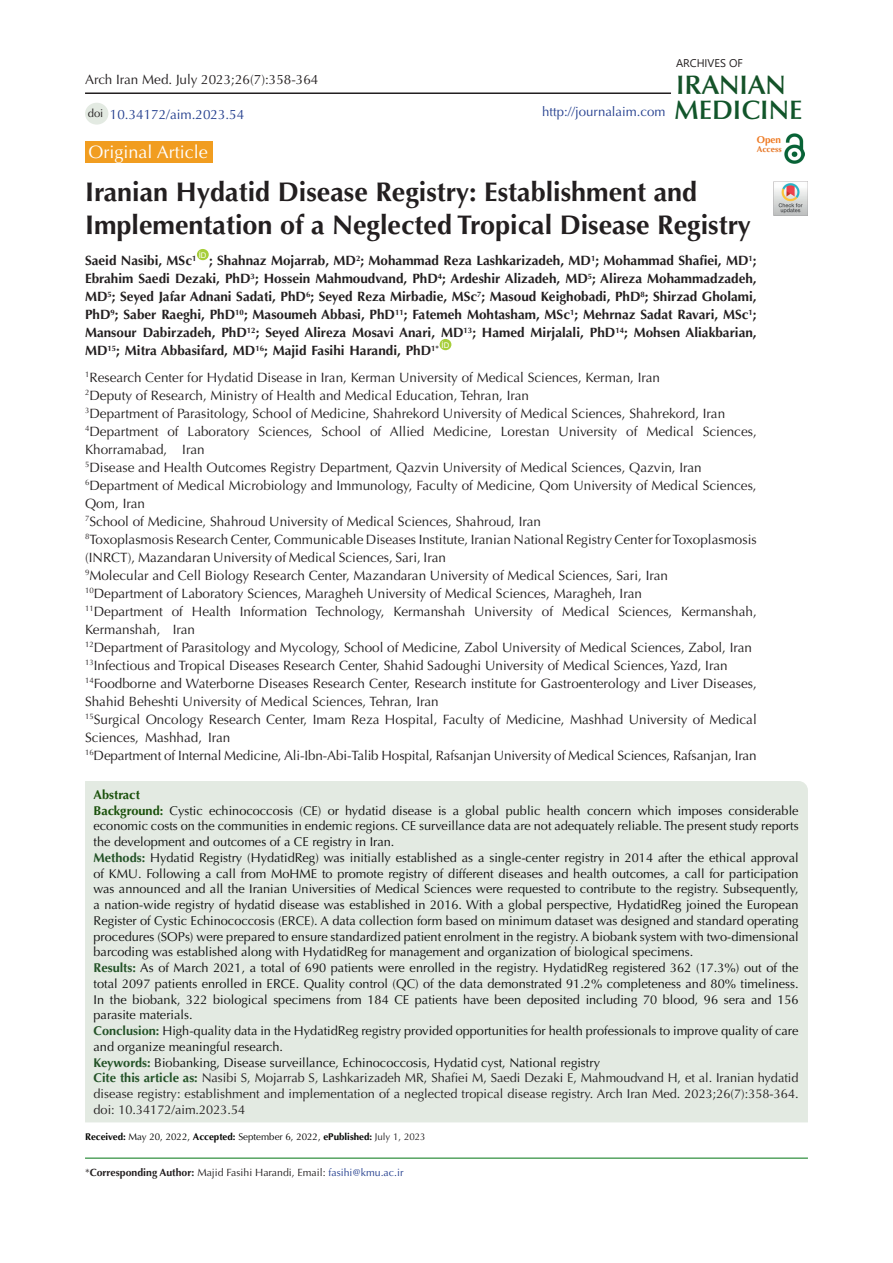
<style>
.page{position:relative;width:893px;height:1263px;background:#fff}
.page>*{position:absolute;margin:0;border:0;box-sizing:border-box;transform-origin:0 0}
.t1{font:700 27px/33px "Optima LT Std";color:#231f20}
.t2{font:600 26.85px "Optima LT Std";color:#11552a}
.t3{font:600 26.85px "Optima LT Std";color:#145228}
.t4{font:18px "Optima LT Std";color:#fff}
.t5{font:13.5px/18px "Optima LT Std";color:#231f20}
.t6{font:700 13.5px/18px "Optima LT Std";color:#231f20;text-align:justify}
.t7{font:13.5px "Optima LT Std";color:#25408f}
.t8{font:13.2px "Optima LT Std";color:#25408f}
.t9{font:12.75px/15.8px "Optima LT Std";color:#0d0d0d;text-align:justify}
.t10{font:12.75px/15.8px "Optima LT Std";color:#231f20;text-align:justify}
.t11{font:700 12.75px "Optima LT Std";color:#19500a}
.t12{font:11.25px "Optima LT Std";color:#231f20}
.t13{font:11.1px "Segoe UI";color:#231f20}
.t14{font:10.5px "Optima LT Std";color:#231f20}
.t15{font:700 9.9px "Optima LT Std";color:#ee7a23}
.t16{font:700 9.75px "Optima LT Std";color:#040503}
.t17{font:700 8.4px "Optima LT Std";color:#e67625}
.t18{font:7.8px "Arial";color:#fff}
.s1{font-weight:700;color:#19500a}
.s2{font-weight:700;color:#235227}
.s3{font-weight:400}
.s4{font-weight:400;color:#231f20}
.s5{font-weight:700}
.s6{color:#25408f}
</style>
<div class="page">
<hr style="left:85px;top:1158px;width:723px;height:1px;background:#007513">
<div style="left:85px;top:141px;width:128px;height:22px;background:#f19d20"></div>
<div style="left:197px;top:249px;width:12px;height:11px;background:#a6ce39;border-radius:50%"></div>
<div style="left:440px;top:339px;width:11px;height:11px;background:#a6ce39;border-radius:50%"></div>
<div style="left:85px;top:781px;width:723px;height:341px;background:#e3eae2"></div>
<div style="left:85px;top:103px;width:23px;height:22px;background:#e3eae2;border-radius:50%"></div>
<hr style="left:85px;top:92px;width:586px;height:2px;background:#231f20">
<img style="left:785px;top:133px;width:19px;height:31px">
<img style="left:774px;top:182px;width:34px;height:34px">
<p class="t13" style="left:676px;top:52px;width:68px">ARCHIVES OF</p>
<p class="t3" style="left:676px;top:69px;width:111px">IRANIAN</p>
<p class="t2" style="left:674px;top:94px;width:130px">MEDICINE</p>
<p class="t15" style="left:757px;top:134px;width:26px">Open</p>
<p class="t17" style="left:757px;top:144px;width:26px">Access</p>
<p class="t5" style="left:85px;top:71px;width:235px">Arch Iran Med. July 2023;26(7):358-364</p>
<p class="t8" style="left:542px;top:104px;width:125px">http://journalaim.com</p>
<p class="t12" style="left:88px;top:106px;width:17px">doi</p>
<p class="t7" style="left:110px;top:106px;width:136px">10.34172/aim.2023.54</p>
<p class="t4" style="left:89px;top:141px;width:121px">Original Article</p>
<p class="t1" style="left:85px;top:176px;width:668px">Iranian Hydatid Disease Registry: Establishment and<br>Implementation of a Neglected Tropical Disease Registry</p>
<p class="t6" style="left:85px;top:252px;width:113px">Saeid Nasibi, MSc<sup>1</sup></p>
<p class="t18" style="left:199px;top:250px;width:9px">ID</p>
<p class="t6" style="left:85px;top:252px;width:673px;text-indent:124px">; Shahnaz Mojarrab, MD<sup>2</sup>; Mohammad Reza Lashkarizadeh, MD<sup>1</sup>; Mohammad Shafiei, MD<sup>1</sup>; Ebrahim Saedi Dezaki, PhD<sup>3</sup>; Hossein Mahmoudvand, PhD<sup>4</sup>; Ardeshir Alizadeh, MD<sup>5</sup>; Alireza Mohammadzadeh, MD<sup>5</sup>; Seyed Jafar Adnani Sadati, PhD<sup>6</sup>; Seyed Reza Mirbadie, MSc<sup>7</sup>; Masoud Keighobadi, PhD<sup>8</sup>; Shirzad Gholami, PhD<sup>9</sup>; Saber Raeghi, PhD<sup>10</sup>; Masoumeh Abbasi, PhD<sup>11</sup>; Fatemeh Mohtasham, MSc<sup>1</sup>; Mehrnaz Sadat Ravari, MSc<sup>1</sup>; Mansour Dabirzadeh, PhD<sup>12</sup>; Seyed Alireza Mosavi Anari, MD<sup>13</sup>; Hamed Mirjalali, PhD<sup>14</sup>; Mohsen Aliakbarian, MD<sup>15</sup>; Mitra Abbasifard, MD<sup>16</sup>; Majid Fasihi Harandi, PhD<sup>1*</sup></p>
<p class="t18" style="left:441px;top:340px;width:9px">ID</p>
<p class="t5" style="left:85px;top:368px;width:576px"><sup>1</sup>Research Center for Hydatid Disease in Iran, Kerman University of Medical Sciences, Kerman, Iran</p>
<p class="t5" style="left:85px;top:386px;width:445px"><sup>2</sup>Deputy of Research, Ministry of Health and Medical Education, Tehran, Iran</p>
<p class="t5" style="left:85px;top:404px;width:642px"><sup>3</sup>Department of Parasitology, School of Medicine, Shahrekord University of Medical Sciences, Shahrekord, Iran</p>
<p class="t5" style="left:85px;top:422px;width:673px"><sup>4</sup>Department of Laboratory Sciences, School of Allied Medicine, Lorestan University of Medical Sciences,<br>Khorramabad, Iran</p>
<p class="t5" style="left:85px;top:458px;width:618px"><sup>5</sup>Disease and Health Outcomes Registry Department, Qazvin University of Medical Sciences, Qazvin, Iran</p>
<p class="t5" style="left:85px;top:476px;width:673px"><sup>6</sup>Department of Medical Microbiology and Immunology, Faculty of Medicine, Qom University of Medical Sciences,<br>Qom, Iran</p>
<p class="t5" style="left:85px;top:512px;width:458px"><sup>7</sup>School of Medicine, Shahroud University of Medical Sciences, Shahroud, Iran</p>
<p class="t5" style="left:85px;top:530px;width:673px"><sup>8</sup>Toxoplasmosis Research Center, Communicable Diseases Institute, Iranian National Registry Center for Toxoplasmosis (INRCT), Mazandaran University of Medical Sciences, Sari, Iran</p>
<p class="t5" style="left:85px;top:566px;width:584px"><sup>9</sup>Molecular and Cell Biology Research Center, Mazandaran University of Medical Sciences, Sari, Iran</p>
<p class="t5" style="left:85px;top:584px;width:558px"><sup>10</sup>Department of Laboratory Sciences, Maragheh University of Medical Sciences, Maragheh, Iran</p>
<p class="t5" style="left:85px;top:602px;width:673px"><sup>11</sup>Department of Health Information Technology, Kermanshah University of Medical Sciences, Kermanshah,<br>Kermanshah, Iran</p>
<p class="t5" style="left:85px;top:638px;width:669px"><sup>12</sup>Department of Parasitology and Mycology, School of Medicine, Zabol University of Medical Sciences, Zabol, Iran</p>
<p class="t5" style="left:85px;top:656px;width:644px"><sup>13</sup>Infectious and Tropical Diseases Research Center, Shahid Sadoughi University of Medical Sciences, Yazd, Iran</p>
<p class="t5" style="left:85px;top:674px;width:673px"><sup>14</sup>Foodborne and Waterborne Diseases Research Center, Research institute for Gastroenterology and Liver Diseases,<br>Shahid Beheshti University of Medical Sciences, Tehran, Iran</p>
<p class="t5" style="left:85px;top:710px;width:673px"><sup>15</sup>Surgical Oncology Research Center, Imam Reza Hospital, Faculty of Medicine, Mashhad University of Medical<br>Sciences, Mashhad, Iran</p>
<p class="t5" style="left:85px;top:746px;width:673px"><sup>16</sup>Department of Internal Medicine, Ali-Ibn-Abi-Talib Hospital, Rafsanjan University of Medical Sciences, Rafsanjan, Iran</p>
<p class="t11" style="left:94px;top:787px;width:48px">Abstract</p>
<p class="t9" style="left:94px;top:803px;width:707px"><span class="s1">Background:</span> Cystic echinococcosis (CE) or hydatid disease is a global public health concern which imposes considerable economic costs on the communities in endemic regions. CE surveillance data are not adequately reliable. The present study reports the development and outcomes of a CE registry in Iran.</p>
<p class="t9" style="left:94px;top:850px;width:707px"><span class="s2">Methods:</span> Hydatid Registry (HydatidReg) was initially established as a single-center registry in 2014 after the ethical approval of KMU. Following a call from MoHME to promote registry of different diseases and health outcomes, a call for participation was announced and all the Iranian Universities of Medical Sciences were requested to contribute to the registry. Subsequently, a nation-wide registry of hydatid disease was established in 2016. With a global perspective, HydatidReg joined the European Register of Cystic Echinococcosis (ERCE). A data collection form based on minimum dataset was designed and standard operating procedures (SOPs) were prepared to ensure standardized patient enrolment in the registry. A biobank system with two-dimensional barcoding was established along with HydatidReg for management and organization of biological specimens.</p>
<p class="t9" style="left:94px;top:960px;width:707px"><span class="s2">Results:</span> As of March 2021, a total of 690 patients were enrolled in the registry. HydatidReg registered 362 (17.3%) out of the total 2097 patients enrolled in ERCE. Quality control (QC) of the data demonstrated 91.2% completeness and 80% timeliness.<br>In the biobank, 322 biological specimens from 184 CE patients have been deposited including 70 blood, 96 sera and 156 parasite materials.</p>
<p class="t9" style="left:94px;top:1023px;width:706px"><span class="s2">Conclusion:</span> High-quality data in the HydatidReg registry provided opportunities for health professionals to improve quality of care and organize meaningful research.</p>
<p class="t9" style="left:94px;top:1055px;width:508px"><span class="s2">Keywords:</span> Biobanking, Disease surveillance, Echinococcosis, Hydatid cyst, National registry</p>
<p class="t10" style="left:94px;top:1070px;width:707px"><span class="s2">Cite this article as:</span> Nasibi S, Mojarrab S, Lashkarizadeh MR, Shafiei M, Saedi Dezaki E, Mahmoudvand H, et al. Iranian hydatid disease registry: establishment and implementation of a neglected tropical disease registry. Arch Iran Med. 2023;26(7):358-364. doi: 10.34172/aim.2023.54</p>
<p class="t16" style="left:85px;top:1131px;width:342px">Received: <span class="s3">May 20, 2022,</span> Accepted: <span class="s3">September 6, 2022,</span> ePublished: <span class="s4">July 1, 2023</span></p>
<p class="t14" style="left:85px;top:1166px;width:320px">*<span class="s5">Corresponding Author:</span> Majid Fasihi Harandi, Email: <span class="s6">fasihi@kmu.ac.ir</span></p>
</div>
